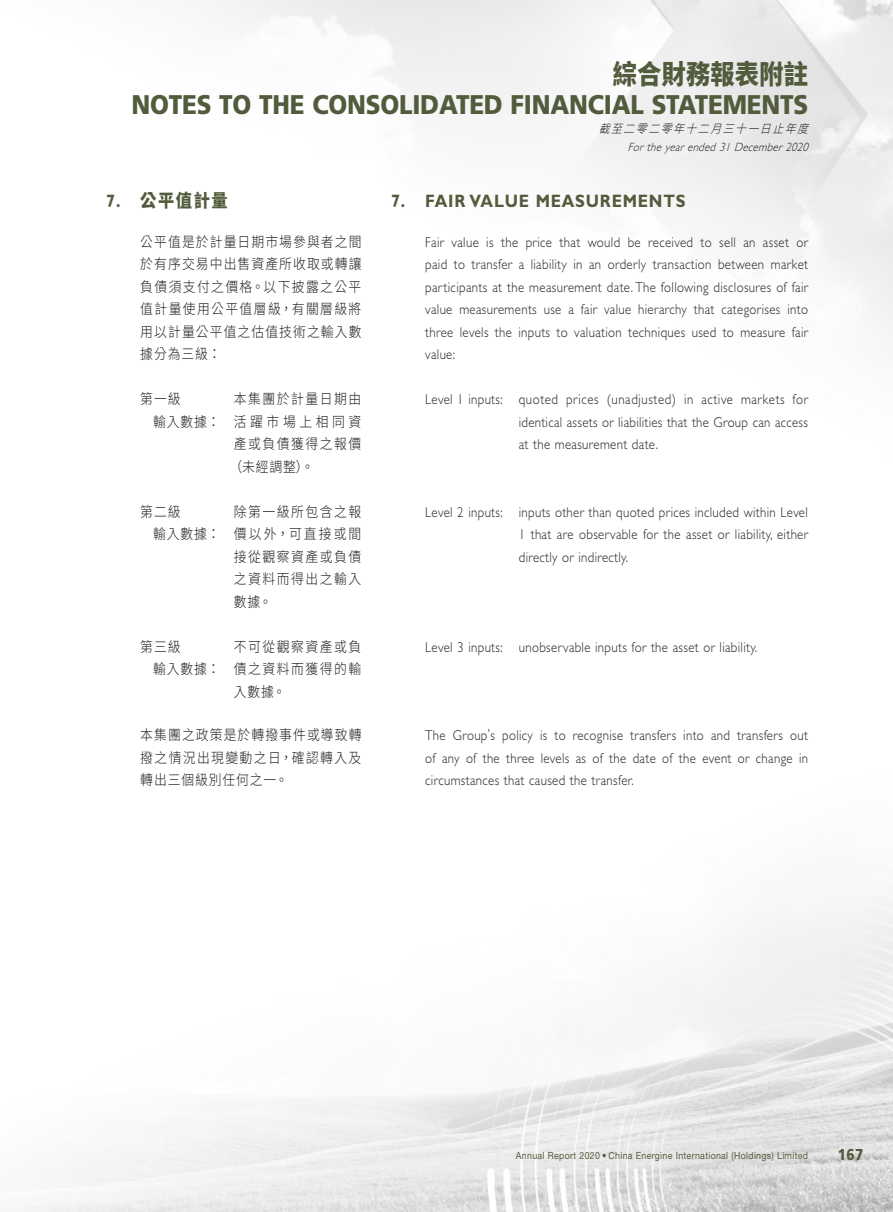
<style>
.page{position:relative;width:893px;height:1212px;background:#fff}
.page>*{position:absolute;margin:0;border:0;box-sizing:border-box;transform-origin:0 0}
.t1{font:900 27px "Frutiger LT Std";letter-spacing:-.01em;color:#525c3d;scale:.9 1}
.t2{font:800 27px "Source Han Sans TC";letter-spacing:.005em;color:#525c3d;scale:.9 1}
.Heading_1{font:700 18px "Gill Sans Std";letter-spacing:.05em;color:#525c3d;scale:.9 1}
.C_Heading_1{font:800 18px "Source Han Sans TC";letter-spacing:.1em;color:#525c3d;scale:.9 1}
.t3{font:900 15.75px "Frutiger LT Std";color:#525c3d;scale:.85 1}
.Body_Text{font:300 14.25px/22.5px "Gill Sans Std";letter-spacing:.03em;color:#231f20;text-align:justify;scale:.9 1}
.C_Body_Text{font:300 14.25px/22.5px "Source Han Sans TC";letter-spacing:.105em;color:#231f20;text-align:justify;scale:.9 1}
.C_Body_Text-2{font:300 14.25px "Source Han Sans TC";letter-spacing:.28em;color:#231f20;scale:.9 1}
.t4{font:italic 300 12px "Gill Sans Std";color:#231f20;scale:.9 1}
.t5{font:italic 300 12px "Source Han Sans TC";color:#231f20;scale:.9 1}
.t6{font:9.75px "Helvetica Neue LT Std";letter-spacing:.035em;color:#525c3d;scale:.9 1}
.s1{font-family:"Gill Sans Std";font-weight:700}
</style>
<div class="page">
<img style="left:10px;top:0;width:883px;height:1212px">
<h1 class="t2" style="left:613px;top:59px;width:218px">綜合財務報表附註</h1>
<h1 class="t1" style="left:131px;top:88px;width:753px">NOTES TO THE CONSOLIDATED FINANCIAL STATEMENTS</h1>
<p class="t5" style="left:599px;top:122px;width:244px">截至二零二零年十二月三十一日止年度</p>
<p class="t4" style="left:628px;top:140px;width:206px">Fortheyearended31December2020</p>
<p class="C_Heading_1" style="left:106px;top:190px;width:136px"><span class="s1">7.</span> 公平值計量</p>
<p class="C_Body_Text" style="left:140px;top:231px;width:247px">公平值是於計量日期市場參與者之間於有序交易中出售資產所收取或轉讓負債須支付之價格。以下披露之公平值計量使用公平值層級，有關層級將用以計量公平值之估值技術之輸入數據分為三級：</p>
<p class="C_Body_Text" style="left:153px;top:388px;width:76px;text-indent:-13px">第一級<br>輸入數據：</p>
<p class="C_Body_Text" style="left:234px;top:388px;width:143px">本集團於計量日期由</p>
<p class="C_Body_Text-2" style="left:234px;top:413px;width:143px">活躍市場上相同資</p>
<p class="C_Body_Text" style="left:234px;top:433px;width:143px">產或負債獲得之報價</p>
<p class="C_Body_Text" style="left:230px;top:456px;width:95px">（未經調整）。</p>
<p class="C_Body_Text" style="left:153px;top:501px;width:76px;text-indent:-13px">第二級<br>輸入數據：</p>
<p class="C_Body_Text" style="left:234px;top:501px;width:143px">除第一級所包含之報價以外，可直接或間接從觀察資產或負債之資料而得出之輸入數據。</p>
<p class="C_Body_Text" style="left:153px;top:636px;width:76px;text-indent:-13px">第三級<br>輸入數據：</p>
<p class="C_Body_Text" style="left:234px;top:636px;width:143px">不可從觀察資產或負債之資料而獲得的輸入數據。</p>
<p class="C_Body_Text" style="left:140px;top:724px;width:247px">本集團之政策是於轉撥事件或導致轉撥之情況出現變動之日，確認轉入及轉出三個級別任何之一。</p>
<p class="Heading_1" style="left:391px;top:190px;width:329px">7. FAIR VALUE MEASUREMENTS</p>
<p class="Body_Text" style="left:425px;top:231px;width:427px">Fair value is the price that would be received to sell an asset or paid to transfer a liability in an orderly transaction between market participants at the measurement date. The following disclosures of fair value measurements use a fair value hierarchy that categorises into three levels the inputs to valuation techniques used to measure fair value:</p>
<p class="Body_Text" style="left:425px;top:388px;width:88px">Level 1 inputs:</p>
<p class="Body_Text" style="left:519px;top:388px;width:323px">quoted prices (unadjusted) in active markets for identical assets or liabilities that the Group can access at the measurement date.</p>
<p class="Body_Text" style="left:425px;top:501px;width:88px">Level 2 inputs:</p>
<p class="Body_Text" style="left:519px;top:501px;width:323px">inputs other than quoted prices included within Level 1 that are observable for the asset or liability, either directly or indirectly.</p>
<p class="Body_Text" style="left:425px;top:636px;width:88px">Level 3 inputs:</p>
<p class="Body_Text" style="left:519px;top:636px;width:266px">unobservable inputs for the asset or liability.</p>
<p class="Body_Text" style="left:425px;top:724px;width:427px">The Group’s policy is to recognise transfers into and transfers out of any of the three levels as of the date of the event or change in circumstances that caused the transfer.</p>
<p class="t6" style="left:516px;top:1149px;width:326px">Annual Report 2020 • China Energine International (Holdings) Limited</p>
<p class="t3" style="left:838px;top:1145px;width:31px">167</p>
</div>
